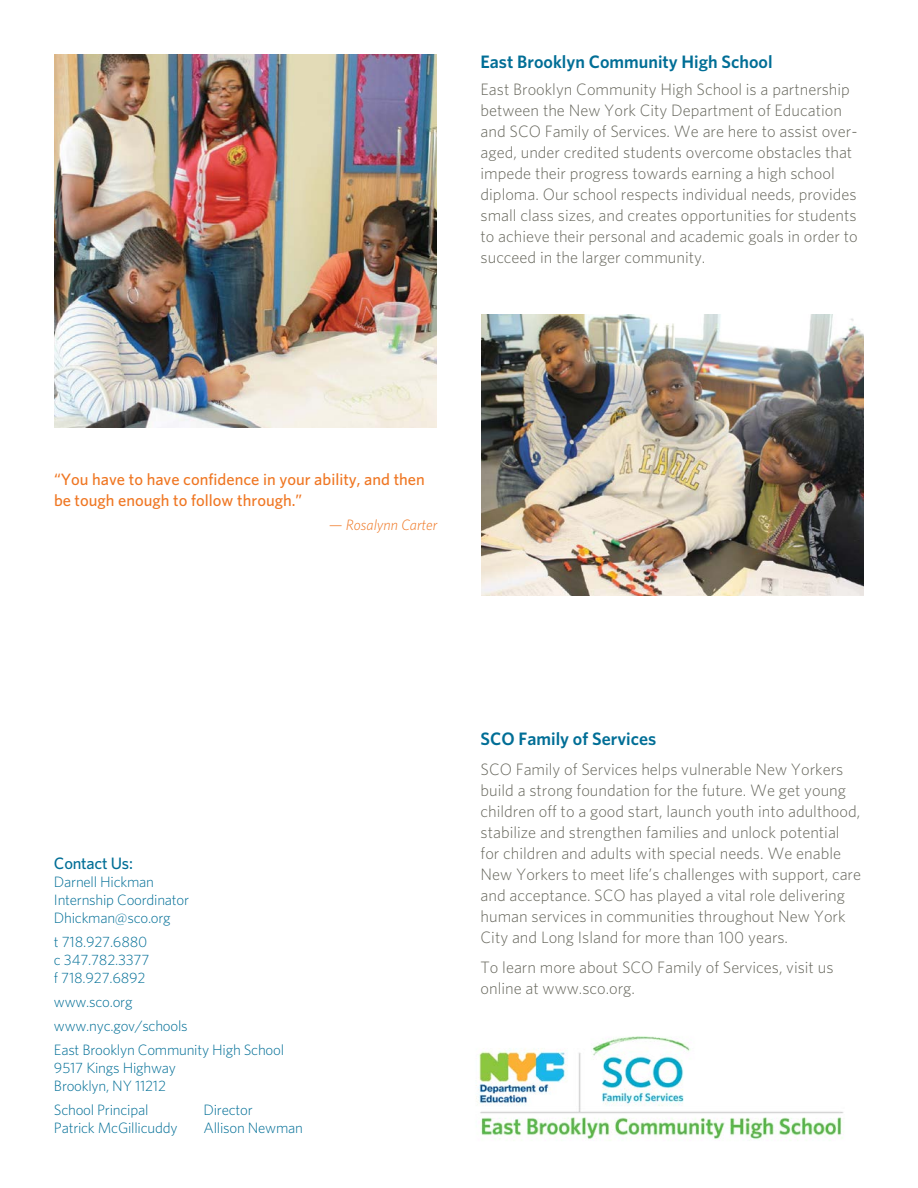
<style>
.page{position:relative;width:918px;height:1188px;background:#fff}
.page>*{position:absolute;margin:0;border:0;box-sizing:border-box;transform-origin:0 0}
.t1{font:600 18px "Whitney";color:#006e96}
.t2{font:300 16.5px/21px "Whitney";color:#66665c}
.t3{font:500 16.5px/21px "Whitney";color:#ef7622}
.t4{font:500 16.5px "Whitney";letter-spacing:-.015em;color:#006e96}
.t5{font:300 15px/18px "Whitney";letter-spacing:-.015em;color:#006e96}
.t6{font:italic 300 15px "Whitney";color:#ef7622}
</style>
<div class="page">
<img style="left:476px;top:1036px;width:368px;height:105px">
<img style="left:54px;top:54px;width:383px;height:373px">
<img style="left:481px;top:315px;width:383px;height:280px">
<p class="t1" style="left:481px;top:51px;width:294px">East Brooklyn Community High School</p>
<p class="t2" style="left:481px;top:79px;width:379px">East Brooklyn Community High School is a partnership between the New York City Department of Education and SCO Family of Services. We are here to assist over&shy;aged, under credited students overcome obstacles that impede their progress towards earning a high school diploma. Our school respects individual needs, provides small class sizes, and creates opportunities for students to achieve their personal and academic goals in order to succeed in the larger community.</p>
<p class="t3" style="left:54px;top:469px;width:372px">“You have to have confidence in your ability, and then be tough enough to follow through.”</p>
<p class="t6" style="left:329px;top:516px;width:110px">— Rosalynn Carter</p>
<p class="t4" style="left:54px;top:854px;width:80px">Contact Us:</p>
<p class="t5" style="left:54px;top:873px;width:137px">Darnell Hickman<br>Internship Coordinator<br>Dhickman@sco.org</p>
<p class="t5" style="left:54px;top:933px;width:97px">t 718.927.6880 c 347.782.3377 f 718.927.6892</p>
<p class="t5" style="left:54px;top:990px;width:232px;line-height:24px">www.sco.org<br>www.nyc.gov/schools<br>East Brooklyn Community High School</p>
<p class="t5" style="left:54px;top:1059px;width:123px">9517 Kings Highway<br>Brooklyn, NY 11212</p>
<p class="t5" style="left:54px;top:1101px;width:96px">School Principal</p>
<p class="t5" style="left:204px;top:1101px;width:51px">Director</p>
<p class="t5" style="left:54px;top:1119px;width:125px">Patrick McGillicuddy</p>
<p class="t5" style="left:204px;top:1119px;width:101px">Allison Newman</p>
<p class="t1" style="left:481px;top:728px;width:177px">SCO Family of Services</p>
<p class="t2" style="left:481px;top:758px;width:382px">SCO Family of Services helps vulnerable New Yorkers build a strong foundation for the future. We get young children off to a good start, launch youth into adulthood, stabilize and strengthen families and unlock potential for children and adults with special needs. We enable New Yorkers to meet life’s challenges with support, care and acceptance. SCO has played a vital role delivering human services in communities throughout New York City and Long Island for more than 100 years.</p>
<p class="t2" style="left:481px;top:956px;width:354px">To learn more about SCO Family of Services, visit us online at www.sco.org.</p>
</div>
